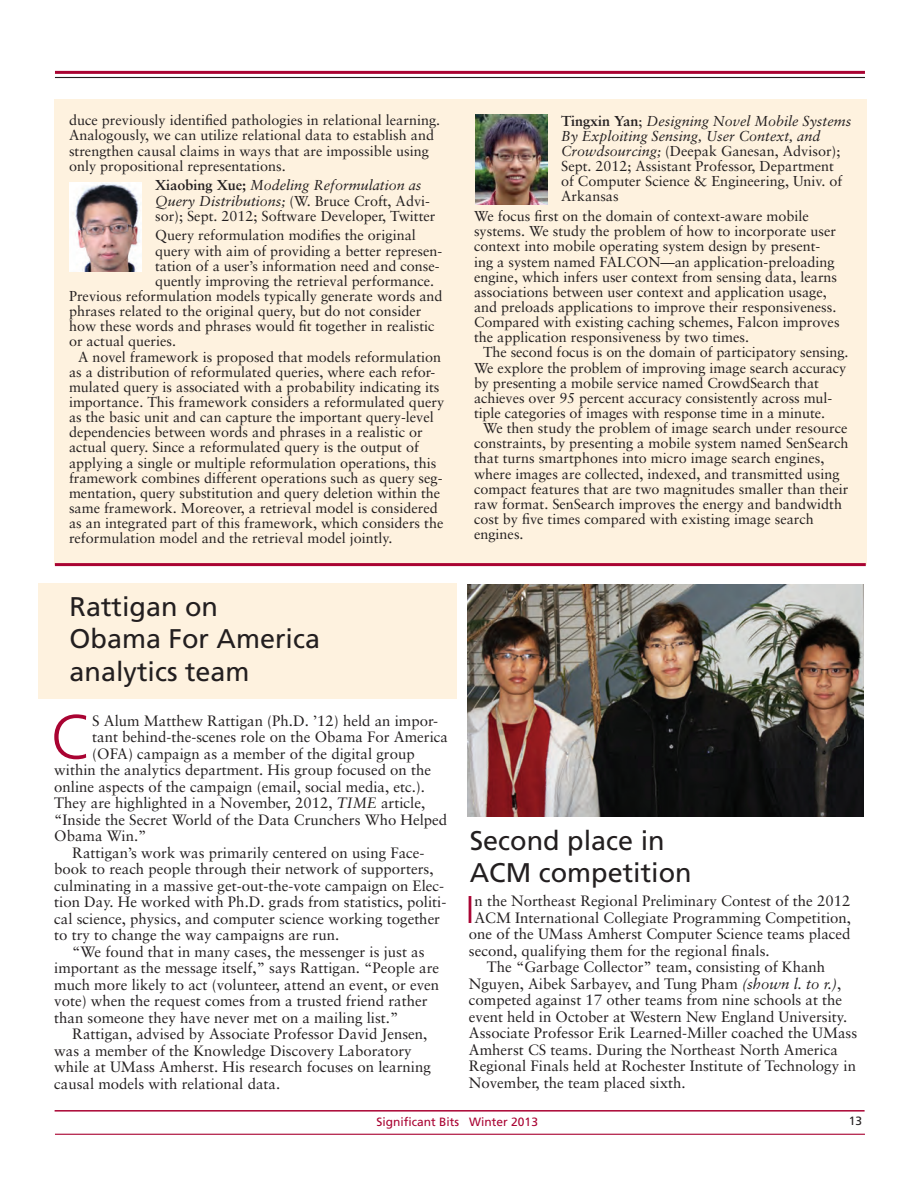
<style>
.page{position:relative;width:918px;height:1188px;background:#fff}
.page>*{position:absolute;margin:0;border:0;box-sizing:border-box;transform-origin:0 0}
.drop_caps_3{font:300 62.25px "Frutiger";color:#a90332}
.drop_caps_2{font:300 38.7px "Frutiger";color:#a90332}
.Head_frut_18{font:27px/32.4px "Frutiger";color:#231f20}
.indented_para{font:15px/16.5px "Sabon";color:#231f20}
.drop_caps_3-2{font:15px "Sabon";color:#231f20}
.drop_caps_2-2{font:15px "Sabon";color:#231f20}
.PhD_2nd_para{font:14.4px/15.1px "Sabon";color:#231f20}
.phds{font:14.4px/15.1px "Sabon";color:#231f20}
.t1{font:12px "Frutiger";color:#a90332}
.t2{font:12px "Frutiger";color:#231f20}
.s1{font-weight:700}
.s2{font-style:italic}
</style>
<div class="page">
<hr style="left:55px;top:71px;width:810px;height:3px;background:#a90332">
<hr style="left:55px;top:77px;width:810px;height:1px;background:#231f20">
<hr style="left:55px;top:1110px;width:810px;height:2px;background:#a90332">
<hr style="left:55px;top:1134px;width:810px;height:1px;background:#a90332">
<div style="left:54px;top:99px;width:812px;height:465px;background:#fef2df"></div>
<img style="left:476px;top:115px;width:72px;height:90px">
<img style="left:70px;top:182px;width:72px;height:90px">
<div style="left:38px;top:583px;width:419px;height:116px;background:#fef2df"></div>
<img style="left:468px;top:584px;width:396px;height:233px">
<hr style="left:55px;top:563px;width:811px;height:3px;background:#a90332">
<p class="PhD_2nd_para" style="left:69px;top:113px;width:373px">duce previously identified pathologies in relational learning.<br>Analogously, we can utilize relational data to establish and strengthen causal claims in ways that are impossible using only propositional representations.</p>
<p class="phds" style="left:155px;top:178px;width:282px"><span class="s1">Xiaobing Xue;</span> <span class="s2">Modeling Reformulation as<br>Query Distributions;</span> (W. Bruce Croft, Advi&shy;sor); Sept. 2012; Software Developer, Twitter</p>
<p class="phds" style="left:155px;top:228px;width:262px">Query reformulation modifies the original</p>
<p class="phds" style="left:155px;top:243px;width:289px">query with aim of providing a better represen-</p>
<p class="phds" style="left:155px;top:258px;width:286px">tation of a user’s information need and conse-</p>
<p class="phds" style="left:155px;top:273px;width:281px">quently improving the retrieval performance.</p>
<p class="phds" style="left:69px;top:288px;width:375px">Previous reformulation models typically generate words and</p>
<p class="phds" style="left:69px;top:303px;width:354px">phrases related to the original query, but do not consider</p>
<p class="phds" style="left:69px;top:319px;width:367px">how these words and phrases would fit together in realistic</p>
<p class="phds" style="left:69px;top:334px;width:109px">or actual queries.</p>
<p class="PhD_2nd_para" style="left:69px;top:349px;width:377px;text-indent:9px">A novel framework is proposed that models reformulation as a distribution of reformulated queries, where each refor&shy;mulated query is associated with a probability indicating its importance. This framework considers a reformulated query as the basic unit and can capture the important query-level dependencies between words and phrases in a realistic or actual query. Since a reformulated query is the output of applying a single or multiple reformulation operations, this framework combines different operations such as query seg&shy;mentation, query substitution and query deletion within the same framework. Moreover, a retrieval model is considered as an integrated part of this framework, which considers the reformulation model and the retrieval model jointly.</p>
<p class="Head_frut_18" style="left:70px;top:590px;width:252px">Rattigan on<br>Obama For America analytics team</p>
<p class="drop_caps_3" style="left:51px;top:702px;width:43px">C</p>
<p class="drop_caps_3-2" style="left:92px;top:711px;width:347px">S Alum Matthew Rattigan (Ph.D. ’12) held an impor-</p>
<p class="drop_caps_3-2" style="left:92px;top:728px;width:357px">tant behind-the-scenes role on the Obama For America</p>
<p class="drop_caps_3-2" style="left:92px;top:744px;width:324px">(OFA) campaign as a member of the digital group</p>
<p class="drop_caps_3-2" style="left:54px;top:761px;width:378px">within the analytics department. His group focused on the</p>
<p class="drop_caps_3-2" style="left:54px;top:777px;width:372px">online aspects of the campaign (email, social media, etc.).</p>
<p class="drop_caps_3-2" style="left:54px;top:794px;width:372px">They are highlighted in a November, 2012, <span class="s2">TIME</span> article,</p>
<p class="drop_caps_3-2" style="left:54px;top:810px;width:394px">“Inside the Secret World of the Data Crunchers Who Helped</p>
<p class="drop_caps_3-2" style="left:54px;top:827px;width:94px">Obama Win.”</p>
<p class="indented_para" style="left:54px;top:844px;width:394px;text-indent:18px">Rattigan’s work was primarily centered on using Face&shy;book to reach people through their network of supporters, culminating in a massive get-out-the-vote campaign on Elec&shy;tion Day. He worked with Ph.D. grads from statistics, politi&shy;cal science, physics, and computer science working together to try to change the way campaigns are run.</p>
<p class="indented_para" style="left:54px;top:943px;width:387px;text-indent:18px">“We found that in many cases, the messenger is just as important as the message itself,” says Rattigan. “People are much more likely to act (volunteer, attend an event, or even vote) when the request comes from a trusted friend rather than someone they have never met on a mailing list.”</p>
<p class="indented_para" style="left:54px;top:1025px;width:378px;text-indent:18px">Rattigan, advised by Associate Professor David Jensen, was a member of the Knowledge Discovery Laboratory while at UMass Amherst. His research focuses on learning causal models with relational data.</p>
<p class="phds" style="left:561px;top:113px;width:292px"><span class="s1">Tingxin Yan</span>; <span class="s2">Designing Novel Mobile Systems By Exploiting Sensing, User Context, and Crowdsourcing;</span> (Deepak Ganesan, Advisor); Sept. 2012; Assistant Professor, Department<br>of Computer Science &amp; Engineering, Univ. of Arkansas</p>
<p class="phds" style="left:474px;top:208px;width:367px">We focus first on the domain of context-aware mobile systems. We study the problem of how to incorporate user context into mobile operating system design by present&shy;ing a system named FALCON—an application-preloading engine, which infers user context from sensing data, learns associations between user context and application usage, and preloads applications to improve their responsiveness.<br>Compared with existing caching schemes, Falcon improves the application responsiveness by two times.</p>
<p class="PhD_2nd_para" style="left:474px;top:345px;width:376px;text-indent:9px">The second focus is on the domain of participatory sensing.<br>We explore the problem of improving image search accuracy by presenting a mobile service named CrowdSearch that achieves over 95 percent accuracy consistently across mul&shy;tiple categories of images with response time in a minute.</p>
<p class="PhD_2nd_para" style="left:474px;top:420px;width:376px;text-indent:9px">We then study the problem of image search under resource constraints, by presenting a mobile system named SenSearch that turns smartphones into micro image search engines, where images are collected, indexed, and transmitted using compact features that are two magnitudes smaller than their raw format. SenSearch improves the energy and bandwidth cost by five times compared with existing image search engines.</p>
<p class="Head_frut_18" style="left:470px;top:824px;width:223px">Second place in<br>ACM competition</p>
<p class="drop_caps_2" style="left:466px;top:888px;width:10px">I</p>
<p class="drop_caps_2-2" style="left:474px;top:892px;width:377px">n the Northeast Regional Preliminary Contest of the 2012</p>
<p class="drop_caps_2-2" style="left:474px;top:909px;width:378px">ACM International Collegiate Programming Competition,</p>
<p class="drop_caps_2-2" style="left:469px;top:925px;width:383px">one of the UMass Amherst Computer Science teams placed</p>
<p class="drop_caps_2-2" style="left:469px;top:942px;width:302px">second, qualifying them for the regional finals.</p>
<p class="indented_para" style="left:469px;top:959px;width:390px;text-indent:18px">The “Garbage Collector” team, consisting of Khanh Nguyen, Aibek Sarbayev, and Tung Pham <span class="s2">(shown l. to r.)</span>, competed against 17 other teams from nine schools at the event held in October at Western New England University.<br>Associate Professor Erik Learned-Miller coached the UMass Amherst CS teams. During the Northeast North America Regional Finals held at Rochester Institute of Technology in November, the team placed sixth.</p>
<p class="t1" style="left:377px;top:1115px;width:163px">Significant Bits Winter 2013</p>
<p class="t2" style="left:849px;top:1114px;width:15px">13</p>
</div>
